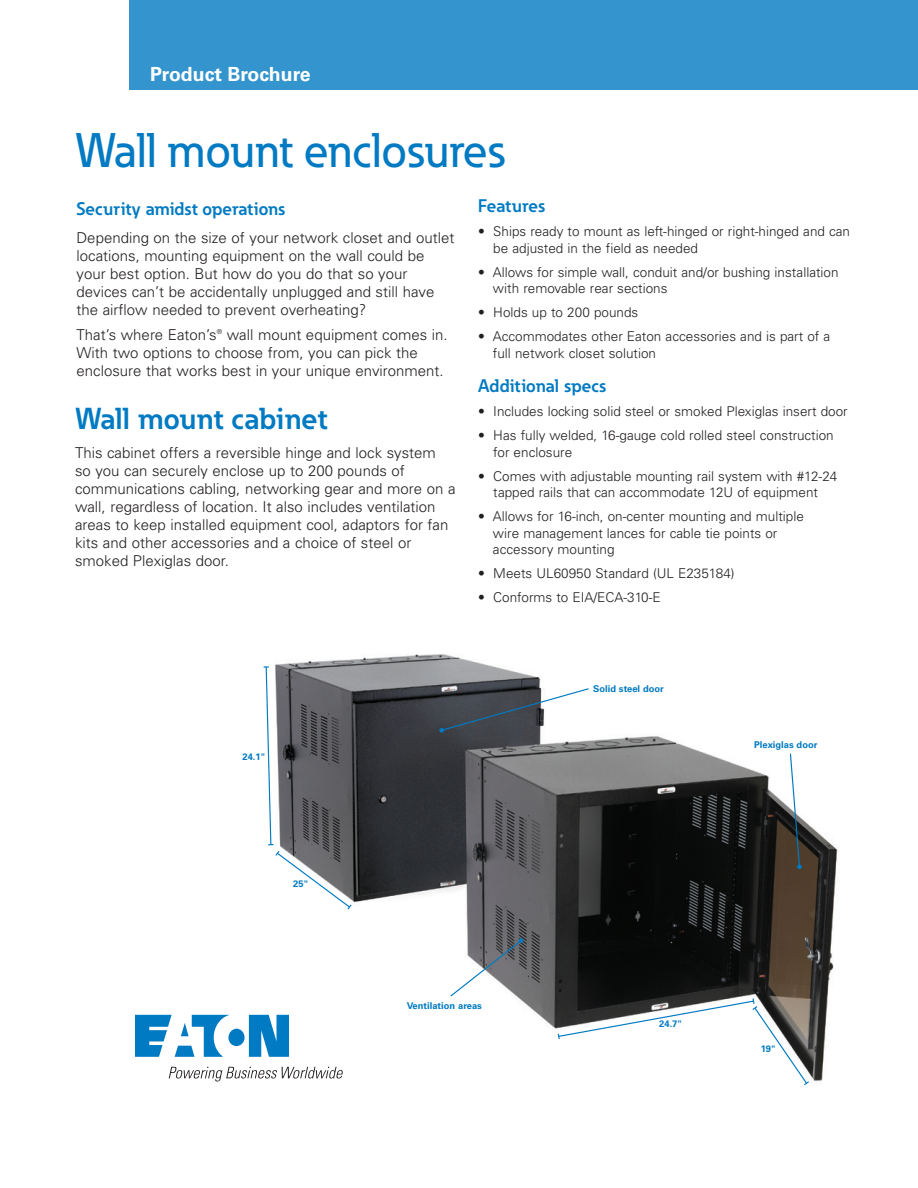
<style>
.page{position:relative;width:918px;height:1188px;background:#fff}
.page>*{position:absolute;margin:0;border:0;box-sizing:border-box;transform-origin:0 0}
.t1{font:500 48px "Eaton";color:#007ac2}
.t2{font:700 30px "Eaton";color:#007ac2}
.t3{font:700 19.5px "Univers LT Std";color:#fff}
.t4{font:700 18px "Eaton";color:#007ac2}
.t5{font:300 15px/18px "Univers";color:#231f20}
.t6{font:300 13.5px/16.5px "Univers LT Std";color:#231f20}
.t7{font:700 9.3px "Univers LT Std";color:#007ac2}
.t8{font:300 6.75px "Univers";color:#231f20}
</style>
<div class="page">
<img style="left:257px;top:654px;width:581px;height:427px">
<svg style="left:264px;top:666px;width:89px;height:245px"></svg>
<svg style="left:557px;top:997px;width:253px;height:89px"></svg>
<svg style="left:789px;top:752px;width:13px;height:117px"></svg>
<svg style="left:439px;top:687px;width:151px;height:46px"></svg>
<svg style="left:449px;top:938px;width:74px;height:60px"></svg>
<div style="left:129px;top:0;width:789px;height:90px;background:#3394ce"></div>
<svg style="left:135px;top:1015px;width:154px;height:42px"></svg>
<svg style="left:169px;top:1067px;width:174px;height:14px"></svg>
<h3 class="t3" style="left:150px;top:63px;width:162px">Product Brochure</h3>
<h1 class="t1" style="left:75px;top:121px;width:431px">Wall mount enclosures</h1>
<p class="t4" style="left:76px;top:197px;width:211px">Security amidst operations</p>
<p class="t5" style="left:76px;top:229px;width:380px">Depending on the size of your network closet and outlet locations, mounting equipment on the wall could be your best option. But how do you do that so your devices can’t be accidentally unplugged and still have the airflow needed to prevent overheating?</p>
<p class="t5" style="left:76px;top:326px;width:142px">That’s where Eaton’s</p>
<p class="t8" style="left:217px;top:328px;width:7px">®</p>
<p class="t5" style="left:76px;top:326px;width:373px;text-indent:150px">wall mount equipment comes in.<br>With two options to choose from, you can pick the enclosure that works best in your unique environment.</p>
<h2 class="t2" style="left:75px;top:400px;width:254px">Wall mount cabinet</h2>
<p class="t5" style="left:75px;top:443px;width:382px">This cabinet offers a reversible hinge and lock system<br>so you can securely enclose up to 200 pounds of communications cabling, networking gear and more on a wall, regardless of location. It also includes ventilation areas to keep installed equipment cool, adaptors for fan kits and other accessories and a choice of steel or smoked Plexiglas door.</p>
<p class="t4" style="left:478px;top:195px;width:68px">Features</p>
<p class="t6" style="left:493px;top:223px;width:358px;text-indent:-15px">• Ships ready to mount as left-hinged or right-hinged and can be adjusted in the field as needed</p>
<p class="t6" style="left:493px;top:264px;width:347px;text-indent:-15px">• Allows for simple wall, conduit and/or bushing installation with removable rear sections</p>
<p class="t6" style="left:478px;top:304px;width:162px">• Holds up to 200 pounds</p>
<p class="t6" style="left:493px;top:328px;width:339px;text-indent:-15px">• Accommodates other Eaton accessories and is part of a full network closet solution</p>
<p class="t4" style="left:478px;top:375px;width:129px">Additional specs</p>
<p class="t6" style="left:478px;top:403px;width:371px">• Includes locking solid steel or smoked Plexiglas insert door</p>
<p class="t6" style="left:493px;top:427px;width:342px;text-indent:-15px">• Has fully welded, 16-gauge cold rolled steel construction for enclosure</p>
<p class="t6" style="left:478px;top:468px;width:361px;text-align:center">• Comes with adjustable mounting rail system with #12-24 tapped rails that can accommodate 12U of equipment</p>
<p class="t6" style="left:493px;top:508px;width:312px;text-indent:-15px">• Allows for 16-inch, on-center mounting and multiple wire management lances for cable tie points or accessory mounting</p>
<p class="t6" style="left:478px;top:565px;width:258px">• Meets UL60950 Standard (UL E235184)</p>
<p class="t6" style="left:478px;top:589px;width:184px">• Conforms to EIA/ECA-310-E</p>
<p class="t7" style="left:243px;top:752px;width:24px">24.1"</p>
<p class="t7" style="left:593px;top:683px;width:72px">Solid steel door</p>
<p class="t7" style="left:754px;top:740px;width:65px">Plexiglas door</p>
<p class="t7" style="left:293px;top:878px;width:16px">25"</p>
<p class="t7" style="left:407px;top:1000px;width:77px">Ventilation areas</p>
<p class="t7" style="left:659px;top:1019px;width:24px">24.7"</p>
<p class="t7" style="left:761px;top:1043px;width:16px">19"</p>
</div>
